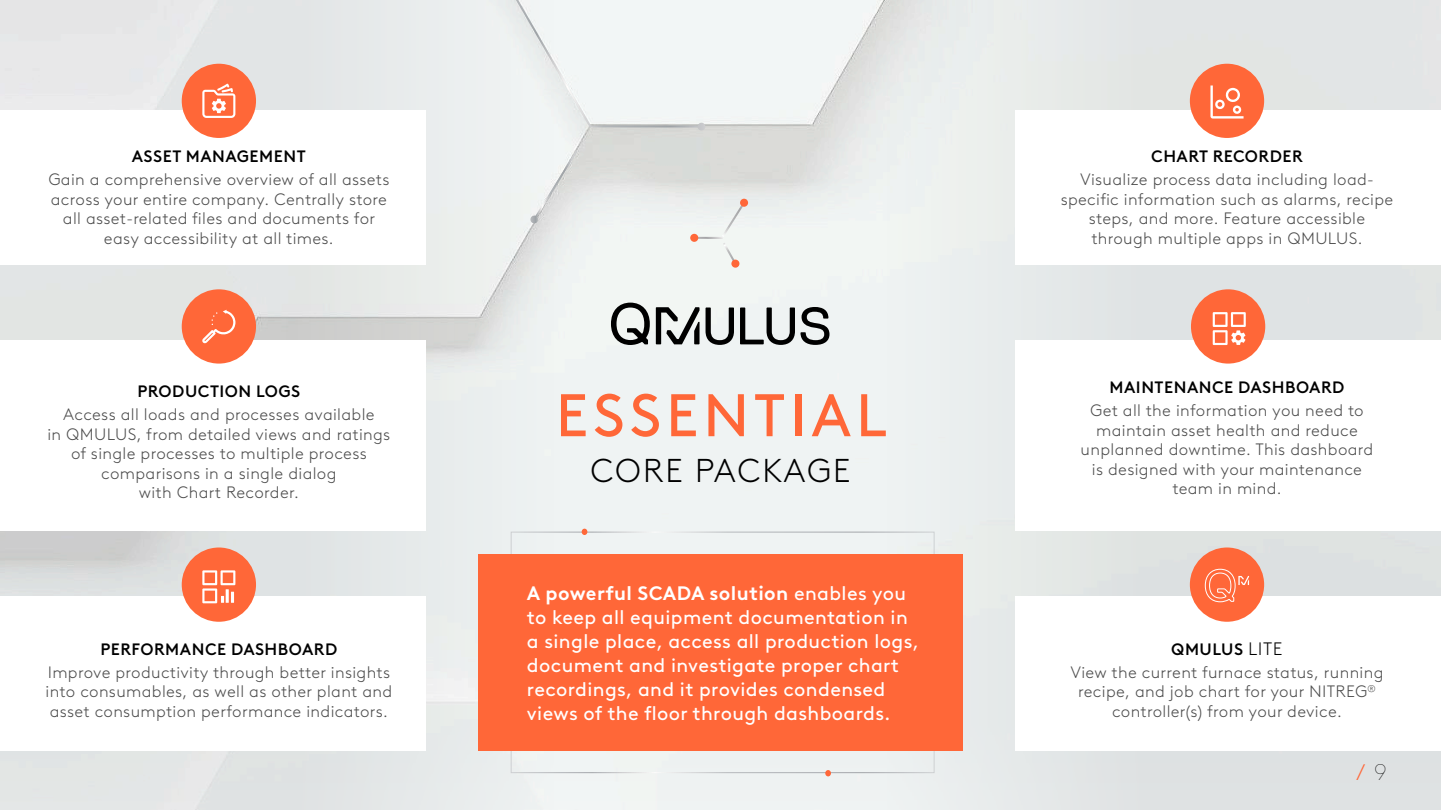
<style>
.page{position:relative;width:1441px;height:810px;background:#fff}
.page>*{position:absolute;margin:0;border:0;box-sizing:border-box;transform-origin:0 0}
.t1{font:60px "Brown LL";letter-spacing:.07em;color:#ff6738}
.t2{font:300 33px "Brown LL";letter-spacing:.05em;color:#000}
.t3{font:300 22.5px "Brown LL";color:#ff6738}
.t4{font:19.5px/24px "Brown LL";letter-spacing:.02em;color:#fff}
.t5{font:300 16.5px/19.5px "Brown LL";letter-spacing:.02em;color:#4b4b4b;text-align:center}
.t6{font:500 16.5px "Brown LL";letter-spacing:.03em;color:#000}
.s1{font-weight:700}
.s2{font-weight:500;color:#000}
.s3{font-size:18px;color:#000}
.s4{font-weight:100;color:#000}
</style>
<div class="page">
<img style="left:553px;top:0;width:334px;height:810px">
<svg style="left:0;top:0;width:553px;height:810px;fill:#e6e8e9"></svg>
<div style="left:887px;top:0;width:553px;height:810px;background:#e4e8e7"></div>
<svg style="left:530px;top:148px;width:49px;height:75px"></svg>
<svg style="left:494px;top:0;width:211px;height:131px"></svg>
<svg style="left:705px;top:308px;width:29px;height:37px"></svg>
<svg style="left:740px;top:307px;width:89px;height:38px"></svg>
<svg style="left:655px;top:307px;width:44px;height:37px"></svg>
<svg style="left:611px;top:303px;width:38px;height:42px"></svg>
<div style="left:1015px;top:340px;width:425px;height:191px;background:#fff"></div>
<div style="left:0;top:340px;width:426px;height:191px;background:#fff"></div>
<div style="left:1015px;top:596px;width:425px;height:155px;background:#fff"></div>
<div style="left:0;top:596px;width:426px;height:155px;background:#fff"></div>
<div style="left:1015px;top:111px;width:425px;height:154px;background:#fff"></div>
<div style="left:0;top:111px;width:426px;height:154px;background:#fff"></div>
<svg style="left:581px;top:529px;width:6px;height:6px"></svg>
<svg style="left:825px;top:770px;width:6px;height:6px"></svg>
<div style="left:478px;top:554px;width:484px;height:196px;background:#ff6738"></div>
<div style="left:1189px;top:64px;width:74px;height:74px;background:#ff6738;border-radius:50%"></div>
<div style="left:182px;top:289px;width:74px;height:75px;background:#ff6738;border-radius:50%"></div>
<div style="left:1190px;top:289px;width:75px;height:75px;background:#ff6738;border-radius:50%"></div>
<div style="left:182px;top:548px;width:74px;height:74px;background:#ff6738;border-radius:50%"></div>
<div style="left:1189px;top:548px;width:74px;height:74px;background:#ff6738;border-radius:50%"></div>
<div style="left:182px;top:64px;width:74px;height:74px;background:#ff6738;border-radius:50%"></div>
<svg style="left:202px;top:84px;width:33px;height:34px"></svg>
<svg style="left:202px;top:570px;width:33px;height:33px"></svg>
<svg style="left:1210px;top:86px;width:33px;height:33px"></svg>
<svg style="left:1212px;top:312px;width:33px;height:33px"></svg>
<svg style="left:1204px;top:569px;width:44px;height:34px"></svg>
<svg style="left:202px;top:310px;width:33px;height:33px"></svg>
<svg style="left:688px;top:197px;width:61px;height:73px"></svg>
<div style="left:740px;top:199px;width:8px;height:8px;background:#ff6738;border-radius:50%"></div>
<div style="left:690px;top:234px;width:8px;height:8px;background:#ff6738;border-radius:50%"></div>
<div style="left:731px;top:260px;width:8px;height:8px;background:#ff6738;border-radius:50%"></div>
<p class="t6" style="left:132px;top:144px;width:175px">ASSET MANAGEMENT</p>
<p class="t5" style="left:48px;top:169px;width:342px">Gain a comprehensive overview of all assets across your entire company. Centrally store all asset-related files and documents for easy accessibility at all times.</p>
<p class="t6" style="left:137px;top:379px;width:164px">PRODUCTION LOGS</p>
<p class="t5" style="left:47px;top:404px;width:344px">Access all loads and processes available<br>in QMULUS, from detailed views and ratings of single processes to multiple process comparisons in a single dialog<br>with Chart Recorder.</p>
<p class="t6" style="left:100px;top:636px;width:238px">PERFORMANCE DASHBOARD</p>
<p class="t5" style="left:46px;top:661px;width:348px;text-align:left">Improve productivity through better insights into consumables, as well as other plant and asset consumption performance indicators.</p>
<h1 class="t1" style="left:555px;top:371px;width:333px">ESSENTIAL</h1>
<h2 class="t2" style="left:590px;top:447px;width:262px">CORE PACKAGE</h2>
<p class="t4" style="left:527px;top:579px;width:393px"><span class="s1">A powerful SCADA solution</span> enables you to keep all equipment documentation in a single place, access all production logs, document and investigate proper chart recordings, and it provides condensed views of the floor through dashboards.</p>
<p class="t6" style="left:1151px;top:144px;width:153px">CHART RECORDER</p>
<p class="t5" style="left:1060px;top:169px;width:334px">Visualize process data including load&shy;specific information such as alarms, recipe steps, and more. Feature accessible through multiple apps in QMULUS.</p>
<p class="t6" style="left:1109px;top:375px;width:236px">MAINTENANCE DASHBOARD</p>
<p class="t5" style="left:1080px;top:400px;width:294px">Get all the information you need to maintain asset health and reduce unplanned downtime. This dashboard is designed with your maintenance team in mind.</p>
<p class="t5" style="left:1070px;top:637px;width:315px;line-height:22.9px"><span class="s2">QMULUS</span> <span class="s3">LITE<br></span>View the current furnace status, running</p>
<p class="t5" style="left:1078px;top:681px;width:299px">recipe, and job chart for your NITREG<sup>® </sup>controller(s) from your device.</p>
<h3 class="t3" style="left:1355px;top:756px;width:32px">/ <span class="s4">9</span></h3>
</div>
